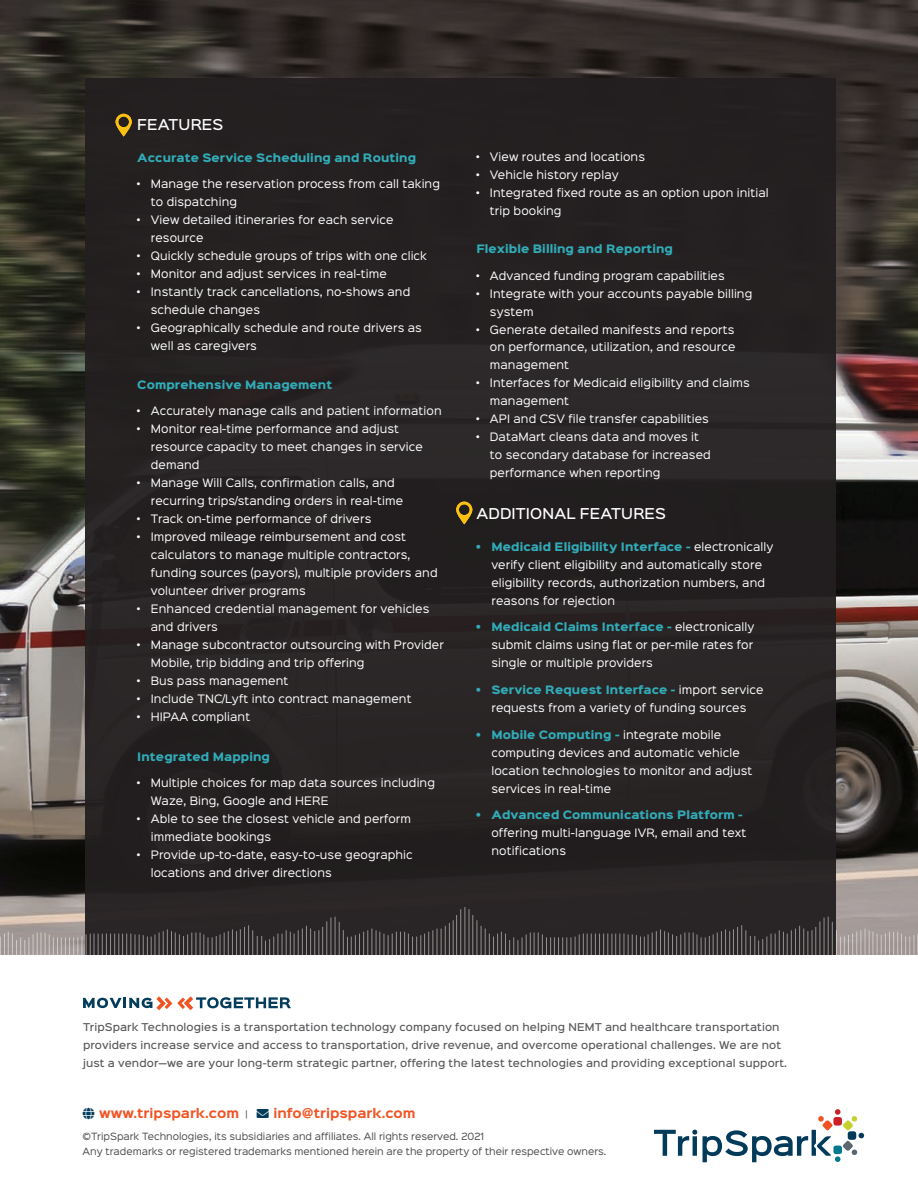
<style>
.page{position:relative;width:918px;height:1188px;background:#fff}
.page>*{position:absolute;margin:0;border:0;box-sizing:border-box;transform-origin:0 0}
.t1{font:500 13.5px "Sinkin Sans 500";letter-spacing:.01em;color:#fff}
.t2{font:700 12px "Sinkin Sans 700";color:#f05424}
.t3{font:10.5px/18px "Sinkin Sans 400";letter-spacing:.01em;color:#fff}
.t4{font:900 10.5px "Sinkin Sans 800";letter-spacing:.01em;color:#31acb8}
.t5{font:500 9.75px/18px "Sinkin Sans 500";letter-spacing:.01em;color:#57585a}
.t6{font:9px/15px "Sinkin Sans 400";color:#4b4c4d}
.s1{font-family:"Sinkin Sans 400";font-weight:400;color:#fff}
.s2{color:#033d5b}
.s3{font-family:"Sinkin Sans 400";font-weight:400;font-size:9px;color:#4b4c4d}
</style>
<div class="page">
<img style="left:0;top:0;width:918px;height:929px">
<div style="left:85px;top:78px;width:751px;height:877px;background:#231f20"></div>
<svg style="left:116px;top:114px;width:16px;height:23px"></svg>
<svg style="left:456px;top:502px;width:16px;height:22px"></svg>
<hr style="left:306px;top:926px;width:1px;height:31px;background:#fff">
<hr style="left:453px;top:920px;width:1px;height:37px;background:#fff">
<hr style="left:445px;top:926px;width:1px;height:31px;background:#fff">
<hr style="left:449px;top:923px;width:1px;height:34px;background:#fff">
<hr style="left:248px;top:925px;width:1px;height:32px;background:#fff">
<hr style="left:244px;top:927px;width:1px;height:30px;background:#fff">
<svg style="left:0;top:929px;width:241px;height:26px"></svg>
<svg style="left:252px;top:929px;width:51px;height:26px"></svg>
<hr style="left:322px;top:927px;width:1px;height:30px;background:#fff">
<hr style="left:331px;top:918px;width:1px;height:39px;background:#fff">
<hr style="left:326px;top:921px;width:1px;height:36px;background:#fff">
<svg style="left:310px;top:929px;width:9px;height:26px"></svg>
<hr style="left:335px;top:917px;width:1px;height:40px;background:#fff">
<hr style="left:339px;top:922px;width:1px;height:35px;background:#fff">
<svg style="left:343px;top:929px;width:99px;height:26px"></svg>
<hr style="left:456px;top:915px;width:1px;height:42px;background:#fff">
<hr style="left:472px;top:915px;width:1px;height:42px;background:#fff">
<hr style="left:464px;top:907px;width:1px;height:50px;background:#fff">
<hr style="left:481px;top:926px;width:1px;height:31px;background:#fff">
<hr style="left:460px;top:909px;width:1px;height:48px;background:#fff">
<hr style="left:477px;top:920px;width:1px;height:37px;background:#fff">
<hr style="left:469px;top:909px;width:1px;height:48px;background:#fff">
<hr style="left:799px;top:926px;width:1px;height:31px;background:#fff">
<hr style="left:741px;top:925px;width:1px;height:32px;background:#fff">
<hr style="left:737px;top:927px;width:1px;height:30px;background:#fff">
<svg style="left:485px;top:929px;width:249px;height:26px"></svg>
<svg style="left:745px;top:929px;width:51px;height:26px"></svg>
<hr style="left:815px;top:927px;width:1px;height:30px;background:#fff">
<hr style="left:824px;top:918px;width:1px;height:39px;background:#fff">
<hr style="left:820px;top:921px;width:1px;height:36px;background:#fff">
<svg style="left:803px;top:929px;width:10px;height:26px"></svg>
<hr style="left:828px;top:917px;width:1px;height:40px;background:#fff">
<hr style="left:832px;top:922px;width:1px;height:35px;background:#fff">
<svg style="left:836px;top:929px;width:82px;height:26px;background:#aaa19e"></svg>
<svg style="left:654px;top:1130px;width:43px;height:26px"></svg>
<svg style="left:703px;top:1109px;width:161px;height:53px"></svg>
<svg style="left:83px;top:996px;width:208px;height:14px"></svg>
<p class="t1" style="left:137px;top:113px;width:87px">FEATURES</p>
<p class="t4" style="left:137px;top:152px;width:280px">Accurate Service Scheduling and Routing</p>
<p class="t3" style="left:151px;top:174px;width:291px;text-indent:-14px">• Manage the reservation process from call taking to dispatching</p>
<p class="t3" style="left:151px;top:210px;width:244px;text-indent:-14px">• View detailed itineraries for each service resource</p>
<p class="t3" style="left:137px;top:246px;width:291px">• Quickly schedule groups of trips with one click</p>
<p class="t3" style="left:137px;top:264px;width:251px">• Monitor and adjust services in real-time</p>
<p class="t3" style="left:151px;top:282px;width:261px;text-indent:-14px">• Instantly track cancellations, no-shows and schedule changes</p>
<p class="t3" style="left:151px;top:318px;width:273px;text-indent:-14px">• Geographically schedule and route drivers as well as caregivers</p>
<p class="t4" style="left:137px;top:379px;width:197px">Comprehensive Management</p>
<p class="t3" style="left:137px;top:401px;width:306px">• Accurately manage calls and patient information</p>
<p class="t3" style="left:151px;top:419px;width:273px;text-indent:-14px">• Monitor real-time performance and adjust resource capacity to meet changes in service demand</p>
<p class="t3" style="left:151px;top:473px;width:254px;text-indent:-14px">• Manage Will Calls, confirmation calls, and recurring trips/standing orders in real-time</p>
<p class="t3" style="left:137px;top:509px;width:236px">• Track on-time performance of drivers</p>
<p class="t3" style="left:151px;top:527px;width:288px;text-indent:-14px">• Improved mileage reimbursement and cost calculators to manage multiple contractors, funding sources (payors), multiple providers and volunteer driver programs</p>
<p class="t3" style="left:151px;top:599px;width:280px;text-indent:-14px">• Enhanced credential management for vehicles and drivers</p>
<p class="t3" style="left:151px;top:635px;width:295px;text-indent:-14px">• Manage subcontractor outsourcing with Provider<br>Mobile, trip bidding and trip offering</p>
<p class="t3" style="left:137px;top:671px;width:153px">• Bus pass management</p>
<p class="t3" style="left:137px;top:689px;width:276px">• Include TNC/Lyft into contract management</p>
<p class="t3" style="left:137px;top:707px;width:114px">• HIPAA compliant</p>
<p class="t4" style="left:137px;top:751px;width:134px">Integrated Mapping</p>
<p class="t3" style="left:151px;top:773px;width:286px;text-indent:-14px">• Multiple choices for map data sources including<br>Waze, Bing, Google and HERE</p>
<p class="t3" style="left:151px;top:809px;width:262px;text-indent:-14px">• Able to see the closest vehicle and perform immediate bookings</p>
<p class="t3" style="left:151px;top:845px;width:263px;text-indent:-14px">• Provide up-to-date, easy-to-use geographic locations and driver directions</p>
<p class="t3" style="left:476px;top:146px;width:170px">• View routes and locations</p>
<p class="t3" style="left:476px;top:164px;width:144px">• Vehicle history replay</p>
<p class="t3" style="left:490px;top:182px;width:280px;text-indent:-14px">• Integrated fixed route as an option upon initial trip booking</p>
<p class="t4" style="left:476px;top:243px;width:198px">Flexible Billing and Reporting</p>
<p class="t3" style="left:476px;top:265px;width:250px">• Advanced funding program capabilities</p>
<p class="t3" style="left:490px;top:283px;width:264px;text-indent:-14px">• Integrate with your accounts payable billing system</p>
<p class="t3" style="left:490px;top:319px;width:247px;text-align:justify;text-indent:-14px">• Generate detailed manifests and reports on performance, utilization, and resource management</p>
<p class="t3" style="left:490px;top:373px;width:261px;text-indent:-14px">• Interfaces for Medicaid eligibility and claims management</p>
<p class="t3" style="left:476px;top:409px;width:234px">• API and CSV file transfer capabilities</p>
<p class="t3" style="left:490px;top:427px;width:222px;text-indent:-14px">• DataMart cleans data and moves it to secondary database for increased performance when reporting</p>
<p class="t1" style="left:476px;top:502px;width:191px">ADDITIONAL FEATURES</p>
<p class="t4" style="left:476px;top:541px;width:298px">• Medicaid Eligibility Interface - <span class="s1">electronically</span></p>
<p class="t3" style="left:491px;top:555px;width:275px">verify client eligibility and automatically store eligibility records, authorization numbers, and reasons for rejection</p>
<p class="t4" style="left:476px;top:622px;width:279px">• Medicaid Claims Interface - <span class="s1">electronically</span></p>
<p class="t3" style="left:491px;top:635px;width:263px">submit claims using flat or per-mile rates for single or multiple providers</p>
<p class="t4" style="left:476px;top:684px;width:289px">• Service Request Interface - <span class="s1">import service</span></p>
<p class="t3" style="left:491px;top:698px;width:257px">requests from a variety of funding sources</p>
<p class="t4" style="left:476px;top:729px;width:246px">• Mobile Computing - <span class="s1">integrate mobile</span></p>
<p class="t3" style="left:491px;top:742px;width:263px">computing devices and automatic vehicle location technologies to monitor and adjust services in real-time</p>
<p class="t4" style="left:476px;top:810px;width:268px">• Advanced Communications Platform -</p>
<p class="t3" style="left:491px;top:823px;width:257px">offering multi-language IVR, email and text notifications</p>
<p class="t5" style="left:83px;top:1018px;width:706px">TripSpark Technologies is a transportation technology company focused on helping NEMT and healthcare transportation providers increase service and access to transportation, drive revenue, and overcome operational challenges. We are not just a vendor—we are your long-term strategic partner, offering the latest technologies and providing exceptional support.</p>
<p class="t2" style="left:83px;top:1107px;width:167px"><span class="s2">●□</span> www.tripspark.com <span class="s3">|</span></p>
<p class="t2" style="left:273px;top:1107px;width:144px">info@ tripspark. com</p>
<p class="t6" style="left:83px;top:1129px;width:525px">©TripSpark Technologies, its subsidiaries and affiliates. All rights reserved. 2021<br>Any trademarks or registered trademarks mentioned herein are the property of their respective owners.</p>
</div>
